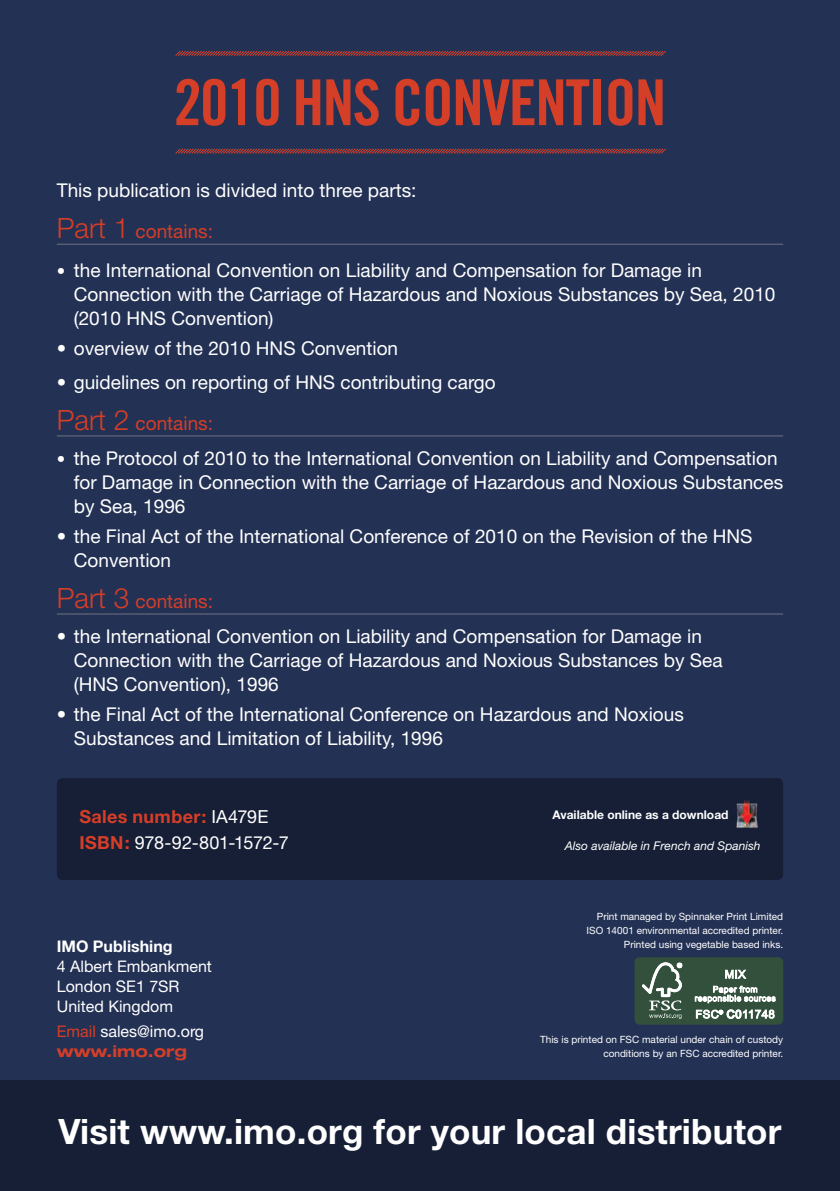
<style>
.page{position:relative;width:840px;height:1191px;background:#fff}
.page>*{position:absolute;margin:0;border:0;box-sizing:border-box;transform-origin:0 0}
.t1{font:63.4px "Trade Gothic LT Std Bd Cn 20";letter-spacing:-.025em;color:#d63f27}
.t2{font:700 35px "Helvetica Neue";letter-spacing:.005em;color:#fff}
.t3{font:19px/24px "Helvetica Neue";color:#fff}
.t4{font:19px "Helvetica Neue";color:#d63e27}
.t5{font:18px/26px "Helvetica Neue";letter-spacing:-.015em;color:#fff}
.t6{font:16px/20px "Helvetica Neue";color:#fff}
.t7{font:700 16px "Helvetica Neue";color:#fff}
.t8{font:italic 12px "Helvetica Neue";color:#fff}
.t9{font:700 12px "Helvetica Neue";color:#fff}
.t10{font:10px/14px "Helvetica Neue";color:#fff;text-align:right}
.s1{font-weight:300;font-size:28px;color:#d63e27}
.s2{color:#d63e27}
.s3{font-size:17px}
.s4{font-weight:300;font-size:28px}
.s5{font-weight:700;color:#d63e27}
.s6{font-weight:700;font-stretch:expanded;color:#d63e27}
</style>
<div class="page">
<div style="left:0;top:0;width:839px;height:1191px;background:#233154"></div>
<div style="left:0;top:1080px;width:839px;height:111px;background:#161f36"></div>
<div style="left:634px;top:957px;width:148px;height:67px;background:#32503b;border-radius:5px"></div>
<svg style="left:642px;top:962px;width:40px;height:57px"></svg>
<svg style="left:725px;top:969px;width:20px;height:10px"></svg>
<svg style="left:694px;top:985px;width:81px;height:18px"></svg>
<svg style="left:695px;top:1009px;width:79px;height:9px"></svg>
<div style="left:57px;top:778px;width:725px;height:102px;background:#161f36;border-radius:6px"></div>
<img style="left:736px;top:800px;width:22px;height:28px">
<svg style="left:175px;top:148px;width:491px;height:6px"></svg>
<svg style="left:175px;top:50px;width:491px;height:6px"></svg>
<hr style="left:57px;top:244px;width:725px;height:1px;background:#737183">
<hr style="left:57px;top:435px;width:725px;height:1px;background:#737183">
<hr style="left:57px;top:613px;width:725px;height:1px;background:#737183">
<h1 class="t1" style="left:173px;top:64px;width:486px">2010 HNS CONVENTION</h1>
<p class="t3" style="left:57px;top:170px;width:361px;line-height:41px">This publication is divided into three parts:<br><span class="s1">Part 1</span> <span class="s2">contains:</span></p>
<p class="t3" style="left:74px;top:258px;width:702px;text-indent:-17px"><span class="s3">•</span> the International Convention on Liability and Compensation for Damage in<br>Connection with the Carriage of Hazardous and Noxious Substances by Sea, 2010 (2010 HNS Convention)</p>
<p class="t3" style="left:57px;top:336px;width:343px">• overview of the 2010 HNS Convention</p>
<p class="t3" style="left:57px;top:361px;width:440px;line-height:41px">• guidelines on reporting of HNS contributing cargo<br><span class="s1">Part 2</span> <span class="s2">contains:</span></p>
<p class="t3" style="left:74px;top:446px;width:710px;text-indent:-17px"><span class="s3">•</span> the Protocol of 2010 to the International Convention on Liability and Compensation for Damage in Connection with the Carriage of Hazardous and Noxious Substances by Sea, 1996</p>
<p class="t3" style="left:74px;top:524px;width:680px;text-indent:-17px">• the Final Act of the International Conference of 2010 on the Revision of the HNS<br>Convention</p>
<p class="t4" style="left:57px;top:590px;width:158px"><span class="s4">Part 3</span> contains:</p>
<p class="t3" style="left:74px;top:624px;width:650px;text-indent:-17px">• the International Convention on Liability and Compensation for Damage in<br>Connection with the Carriage of Hazardous and Noxious Substances by Sea (HNS Convention), 1996</p>
<p class="t3" style="left:74px;top:702px;width:611px;text-indent:-17px">• the Final Act of the International Conference on Hazardous and Noxious<br>Substances and Limitation of Liability, 1996</p>
<p class="t5" style="left:79px;top:803px;width:211px"><span class="s5">Sales number:</span> IA479E<br><span class="s5">ISBN:</span> 978-92-801-1572-7</p>
<p class="t7" style="left:57px;top:936px;width:117px">IMO Publishing</p>
<p class="t6" style="left:57px;top:955px;width:157px">4 Albert Embankment<br>London SE1 7SR<br>United Kingdom</p>
<p class="t6" style="left:57px;top:1021px;width:149px"><span class="s2">Email</span> sales@imo.org <span class="s6">www.imo.org</span></p>
<p class="t9" style="left:552px;top:808px;width:177px">Available online as a download</p>
<p class="t8" style="left:564px;top:838px;width:197px">Also available in French and Spanish</p>
<p class="t10" style="left:586px;top:909px;width:198px">Print managed by Spinnaker Print Limited<br>ISO 14001 environmental accredited printer.<br>Printed using vegetable based inks.</p>
<p class="t10" style="left:540px;top:1032px;width:244px">This is printed on FSC material under chain of custody conditions by an FSC accredited printer.</p>
<h2 class="t2" style="left:59px;top:1110px;width:724px">Visit www.imo.org for your local distributor</h2>
</div>
